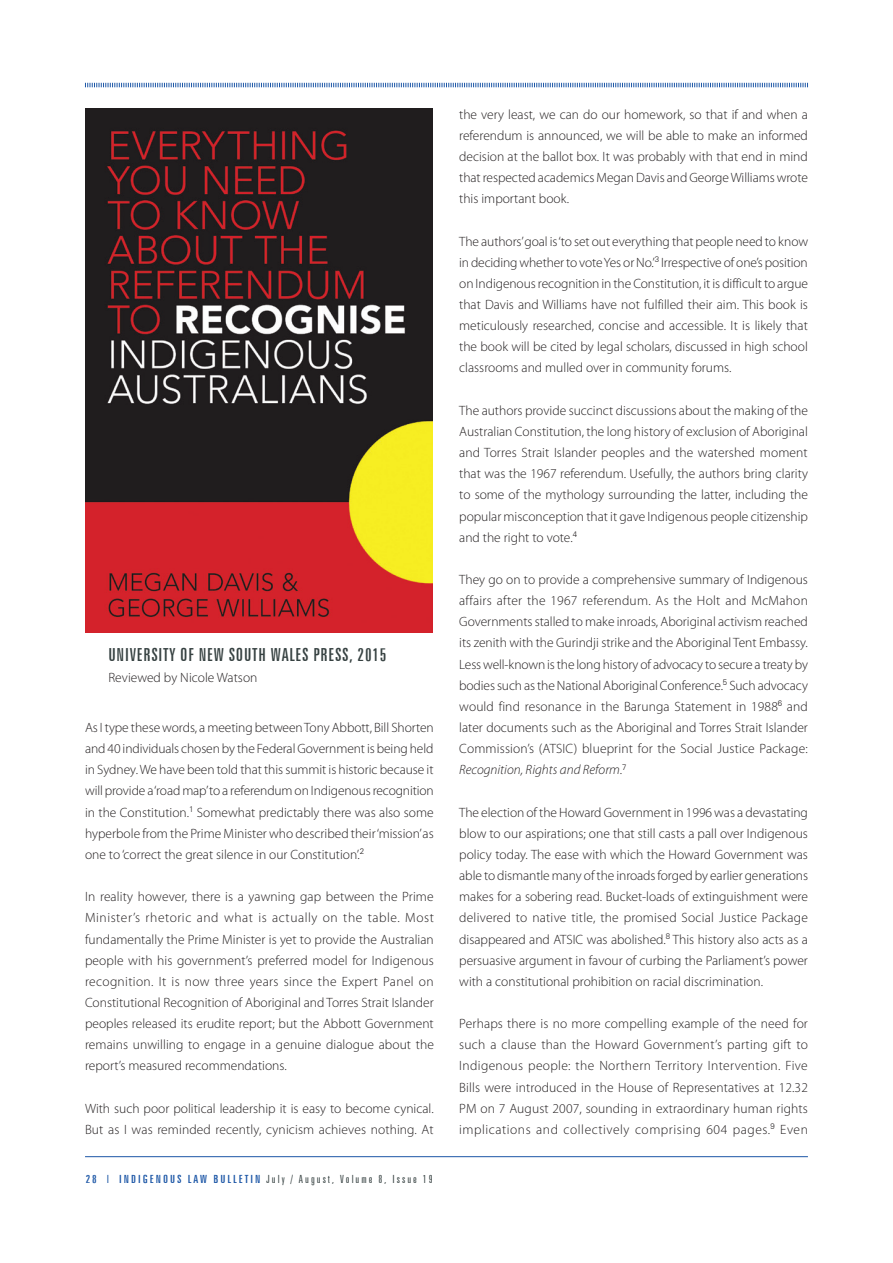
<style>
.page{position:relative;width:893px;height:1263px;background:#fff}
.page>*{position:absolute;margin:0;border:0;box-sizing:border-box;transform-origin:0 0}
.t1{font:extra-condensed 18px "Zurich BT";letter-spacing:.04em;color:#364141;scale:1.05 1}
.t2{font:300 13.5px/21.1px "Myriad Pro";color:#231f20;text-align:justify}
.t3{font:300 extra-condensed 11.25px "Zurich BT";letter-spacing:.155em;color:#364141;scale:1.15 1}
.s1{font-weight:400;color:#1c56a6}
.s2{color:#1c56a6}
.s3{font-style:italic}
</style>
<div class="page">
<svg style="left:85px;top:82px;width:723px;height:6px"></svg>
<hr style="left:85px;top:1156px;width:723px;height:1px;background:#1c56a6">
<img style="left:86px;top:108px;width:347px;height:524px">
<h1 class="t1" style="left:108px;top:645px;width:266px">UNIVERSITY OF NEW SOUTH WALES PRESS, 2015</h1>
<p class="t2" style="left:108px;top:667px;width:150px">Reviewed by Nicole Watson</p>
<p class="t2" style="left:85px;top:717px;width:350px">As I type these words, a meeting between Tony Abbott, Bill Shorten and 40 individuals chosen by the Federal Government is being held in Sydney. We have been told that this summit is historic because it will provide a ‘road map’to a referendum on Indigenous recognition in the Constitution.<sup>1</sup> Somewhat predictably there was also some hyperbole from the Prime Minister who described their ‘mission’ as one to ‘correct the great silence in our Constitution’.<sup>2</sup></p>
<p class="t2" style="left:85px;top:886px;width:350px">In reality however, there is a yawning gap between the Prime Minister’s rhetoric and what is actually on the table. Most fundamentally the Prime Minister is yet to provide the Australian people with his government’s preferred model for Indigenous recognition. It is now three years since the Expert Panel on Constitutional Recognition of Aboriginal and Torres Strait Islander peoples released its erudite report; but the Abbott Government remains unwilling to engage in a genuine dialogue about the report’s measured recommendations.</p>
<p class="t2" style="left:85px;top:1098px;width:350px">With such poor political leadership it is easy to become cynical.<br>But as I was reminded recently, cynicism achieves nothing. At</p>
<p class="t3" style="left:86px;top:1172px;width:303px"><span class="s1">28</span> <span class="s2">I</span> <span class="s1">INDIGENOUS LAW BULLETIN</span> July / August, Volume 8, Issue 19</p>
<p class="t2" style="left:459px;top:104px;width:350px">the very least, we can do our homework, so that if and when a referendum is announced, we will be able to make an informed decision at the ballot box. It was probably with that end in mind that respected academics Megan Davis and George Williams wrote this important book.</p>
<p class="t2" style="left:459px;top:231px;width:350px">The authors’goal is ‘to set out everything that people need to know in deciding whether to vote Yes or No.’<sup>3</sup> Irrespective of one’s position on Indigenous recognition in the Constitution, it is difficult to argue that Davis and Williams have not fulfilled their aim. This book is meticulously researched, concise and accessible. It is likely that the book will be cited by legal scholars, discussed in high school classrooms and mulled over in community forums.</p>
<p class="t2" style="left:459px;top:400px;width:350px">The authors provide succinct discussions about the making of the Australian Constitution, the long history of exclusion of Aboriginal and Torres Strait Islander peoples and the watershed moment that was the 1967 referendum. Usefully, the authors bring clarity to some of the mythology surrounding the latter, including the popular misconception that it gave Indigenous people citizenship and the right to vote.<sup>4</sup></p>
<p class="t2" style="left:459px;top:569px;width:350px">They go on to provide a comprehensive summary of Indigenous affairs after the 1967 referendum. As the Holt and McMahon Governments stalled to make inroads, Aboriginal activism reached its zenith with the Gurindji strike and the Aboriginal Tent Embassy.<br>Less well-known is the long history of advocacy to secure a treaty by bodies such as the National Aboriginal Conference.<sup>5</sup> Such advocacy would find resonance in the Barunga Statement in 1988<sup>6</sup> and later documents such as the Aboriginal and Torres Strait Islander Commission’s (ATSIC) blueprint for the Social Justice Package:<br><span class="s3">Recognition, Rights and Reform</span>.<sup>7</sup></p>
<p class="t2" style="left:459px;top:802px;width:350px">The election of the Howard Government in 1996 was a devastating blow to our aspirations; one that still casts a pall over Indigenous policy today. The ease with which the Howard Government was able to dismantle many of the inroads forged by earlier generations makes for a sobering read. Bucket-loads of extinguishment were delivered to native title, the promised Social Justice Package disappeared and ATSIC was abolished.<sup>8</sup> This history also acts as a persuasive argument in favour of curbing the Parliament’s power with a constitutional prohibition on racial discrimination.</p>
<p class="t2" style="left:459px;top:1013px;width:350px">Perhaps there is no more compelling example of the need for such a clause than the Howard Government’s parting gift to Indigenous people: the Northern Territory Intervention. Five Bills were introduced in the House of Representatives at 12.32<br>PM on 7 August 2007, sounding in extraordinary human rights implications and collectively comprising 604 pages.<sup>9</sup> Even</p>
</div>
